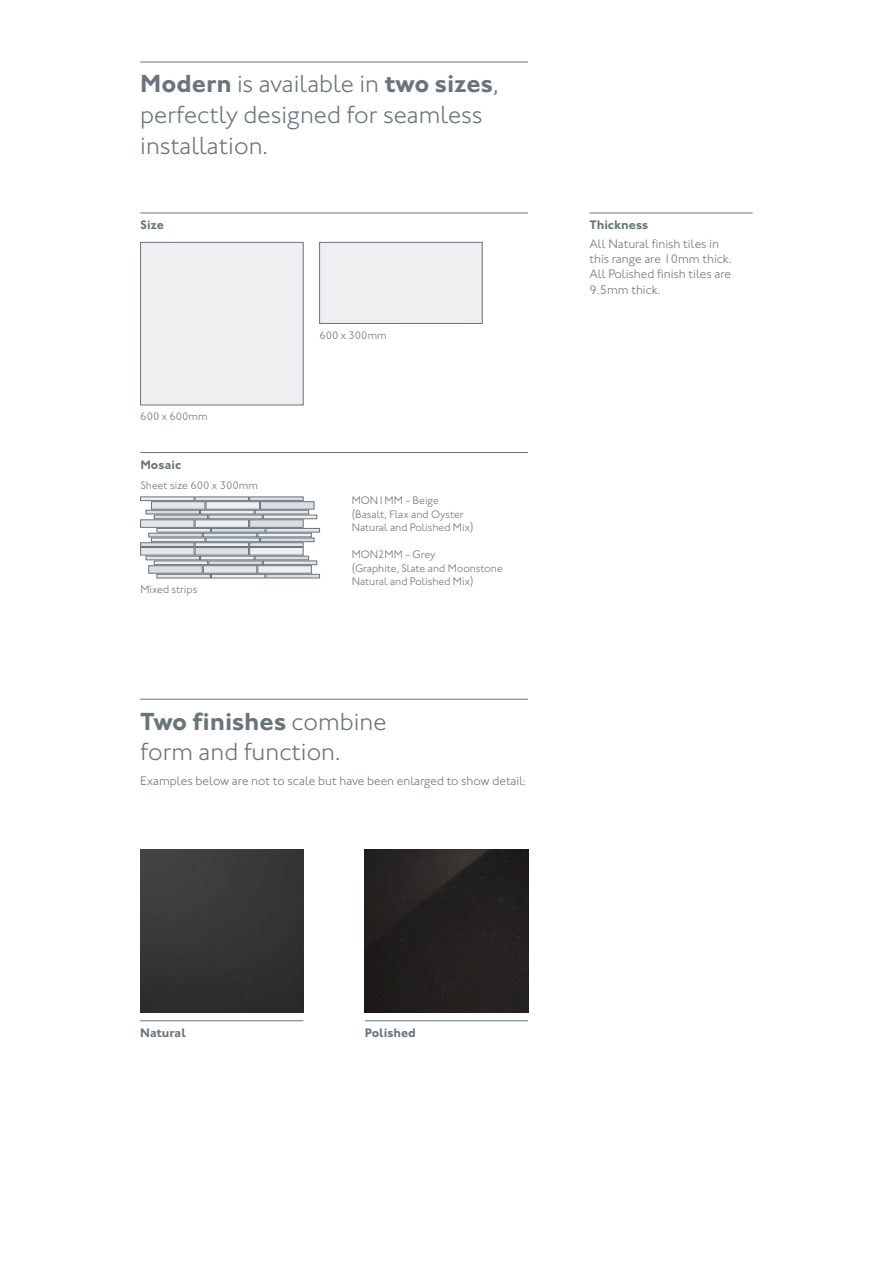
<style>
.page{position:relative;width:893px;height:1263px;background:#fff}
.page>*{position:absolute;margin:0;border:0;box-sizing:border-box;transform-origin:0 0}
.t1{font:300 25.5px/30.6px "Johnston ITC Std";color:#6a747b}
.t2{font:700 25.5px "Johnston ITC Std";color:#6a747b}
.t3{font:300 12.75px/15.3px "Johnston ITC Std";color:#6a747b}
.t4{font:700 12.75px "Johnston ITC Std";color:#6a747b}
.t5{font:300 11.25px "Johnston ITC Std";color:#6a747b}
.s1{font-weight:700}
.s2{font-weight:300}
</style>
<div class="page">
<hr style="left:140px;top:1020px;width:163px;height:1px;background:#6a747b">
<img style="left:140px;top:850px;width:163px;height:163px">
<hr style="left:140px;top:699px;width:388px;height:1px;background:#6a747b">
<hr style="left:365px;top:1020px;width:163px;height:1px;background:#6a747b">
<img style="left:365px;top:850px;width:163px;height:163px">
<hr style="left:140px;top:62px;width:388px;height:1px;background:#6a747b">
<hr style="left:590px;top:213px;width:163px;height:1px;background:#6a747b">
<hr style="left:140px;top:213px;width:388px;height:1px;background:#6a747b">
<div style="left:140px;top:242px;width:163px;height:163px;background:#edeff1;border:1px solid #6a747b"></div>
<div style="left:319px;top:242px;width:163px;height:82px;background:#edeff1;border:1px solid #6a747b"></div>
<hr style="left:140px;top:452px;width:388px;height:1px;background:#6a747b">
<div style="left:260px;top:501px;width:54px;height:8px;background:#dadee2;border:1px solid #6a747b"></div>
<svg style="left:154px;top:515px;width:54px;height:4px"></svg>
<div style="left:195px;top:520px;width:54px;height:8px;background:#edeff1;border:1px solid #6a747b"></div>
<svg style="left:266px;top:528px;width:54px;height:4px"></svg>
<svg style="left:151px;top:538px;width:54px;height:4px"></svg>
<svg style="left:195px;top:542px;width:54px;height:5px"></svg>
<div style="left:249px;top:547px;width:54px;height:8px;background:#edeff1;border:1px solid #6a747b"></div>
<svg style="left:154px;top:561px;width:54px;height:4px"></svg>
<div style="left:203px;top:565px;width:54px;height:8px;background:#e4e7ea;border:1px solid #6a747b"></div>
<svg style="left:266px;top:574px;width:54px;height:4px"></svg>
<svg style="left:140px;top:497px;width:54px;height:4px"></svg>
<div style="left:151px;top:501px;width:54px;height:8px;background:#e4e7ea;border:1px solid #6a747b"></div>
<svg style="left:146px;top:510px;width:54px;height:4px"></svg>
<svg style="left:209px;top:515px;width:53px;height:4px"></svg>
<div style="left:249px;top:520px;width:54px;height:8px;background:#dadee2;border:1px solid #6a747b"></div>
<svg style="left:149px;top:533px;width:53px;height:4px"></svg>
<svg style="left:206px;top:538px;width:54px;height:4px"></svg>
<svg style="left:249px;top:542px;width:54px;height:5px"></svg>
<svg style="left:146px;top:556px;width:54px;height:4px"></svg>
<svg style="left:209px;top:561px;width:53px;height:4px"></svg>
<div style="left:258px;top:565px;width:54px;height:8px;background:#edeff1;border:1px solid #6a747b"></div>
<svg style="left:195px;top:497px;width:54px;height:4px"></svg>
<div style="left:206px;top:501px;width:54px;height:8px;background:#edeff1;border:1px solid #6a747b"></div>
<svg style="left:200px;top:510px;width:54px;height:4px"></svg>
<svg style="left:263px;top:515px;width:54px;height:4px"></svg>
<svg style="left:157px;top:528px;width:54px;height:4px"></svg>
<svg style="left:203px;top:533px;width:54px;height:4px"></svg>
<svg style="left:260px;top:538px;width:54px;height:4px"></svg>
<div style="left:140px;top:547px;width:54px;height:8px;background:#e4e7ea;border:1px solid #6a747b"></div>
<svg style="left:200px;top:556px;width:54px;height:4px"></svg>
<svg style="left:263px;top:561px;width:54px;height:4px"></svg>
<svg style="left:157px;top:574px;width:54px;height:4px"></svg>
<svg style="left:249px;top:497px;width:54px;height:4px"></svg>
<svg style="left:255px;top:510px;width:54px;height:4px"></svg>
<div style="left:140px;top:520px;width:54px;height:8px;background:#e4e7ea;border:1px solid #6a747b"></div>
<svg style="left:211px;top:528px;width:54px;height:4px"></svg>
<svg style="left:258px;top:533px;width:54px;height:4px"></svg>
<svg style="left:140px;top:542px;width:54px;height:5px"></svg>
<div style="left:195px;top:547px;width:54px;height:8px;background:#dadee2;border:1px solid #6a747b"></div>
<svg style="left:255px;top:556px;width:54px;height:4px"></svg>
<div style="left:149px;top:565px;width:53px;height:8px;background:#dadee2;border:1px solid #6a747b"></div>
<svg style="left:211px;top:574px;width:54px;height:4px"></svg>
<p class="t1" style="left:140px;top:69px;width:360px"><span class="s1">Modern</span> is available in <span class="s1">two sizes</span>, perfectly designed for seamless installation.</p>
<p class="t4" style="left:140px;top:217px;width:25px">Size</p>
<p class="t5" style="left:140px;top:410px;width:69px">600 x 600mm</p>
<p class="t4" style="left:140px;top:457px;width:42px">Mosaic</p>
<p class="t5" style="left:140px;top:479px;width:119px">Sheet size 600 x 300mm</p>
<p class="t5" style="left:140px;top:583px;width:59px">Mixed strips</p>
<p class="t5" style="left:319px;top:328px;width:69px">600 x 300mm</p>
<p class="t5" style="left:352px;top:494px;width:89px">MON1MM - Beige</p>
<p class="t5" style="left:352px;top:507px;width:114px">(Basalt, Flax and Oyster</p>
<p class="t5" style="left:352px;top:521px;width:123px">Natural and Polished Mix)</p>
<p class="t5" style="left:352px;top:548px;width:85px">MON2MM - Grey</p>
<p class="t5" style="left:352px;top:561px;width:153px">(Graphite, Slate and Moonstone</p>
<p class="t5" style="left:352px;top:575px;width:123px">Natural and Polished Mix)</p>
<p class="t2" style="left:140px;top:706px;width:248px">Two finishes <span class="s2">combine</span></p>
<p class="t1" style="left:140px;top:736px;width:202px">form and function.</p>
<p class="t3" style="left:140px;top:773px;width:387px">Examples below are not to scale but have been enlarged to show detail:</p>
<p class="t4" style="left:590px;top:217px;width:60px">Thickness</p>
<p class="t3" style="left:590px;top:236px;width:143px">All Natural finish tiles in this range are 10mm thick.<br>All Polished finish tiles are<br>9.5mm thick.</p>
<p class="t4" style="left:140px;top:1025px;width:47px">Natural</p>
<p class="t4" style="left:365px;top:1025px;width:52px">Polished</p>
</div>
